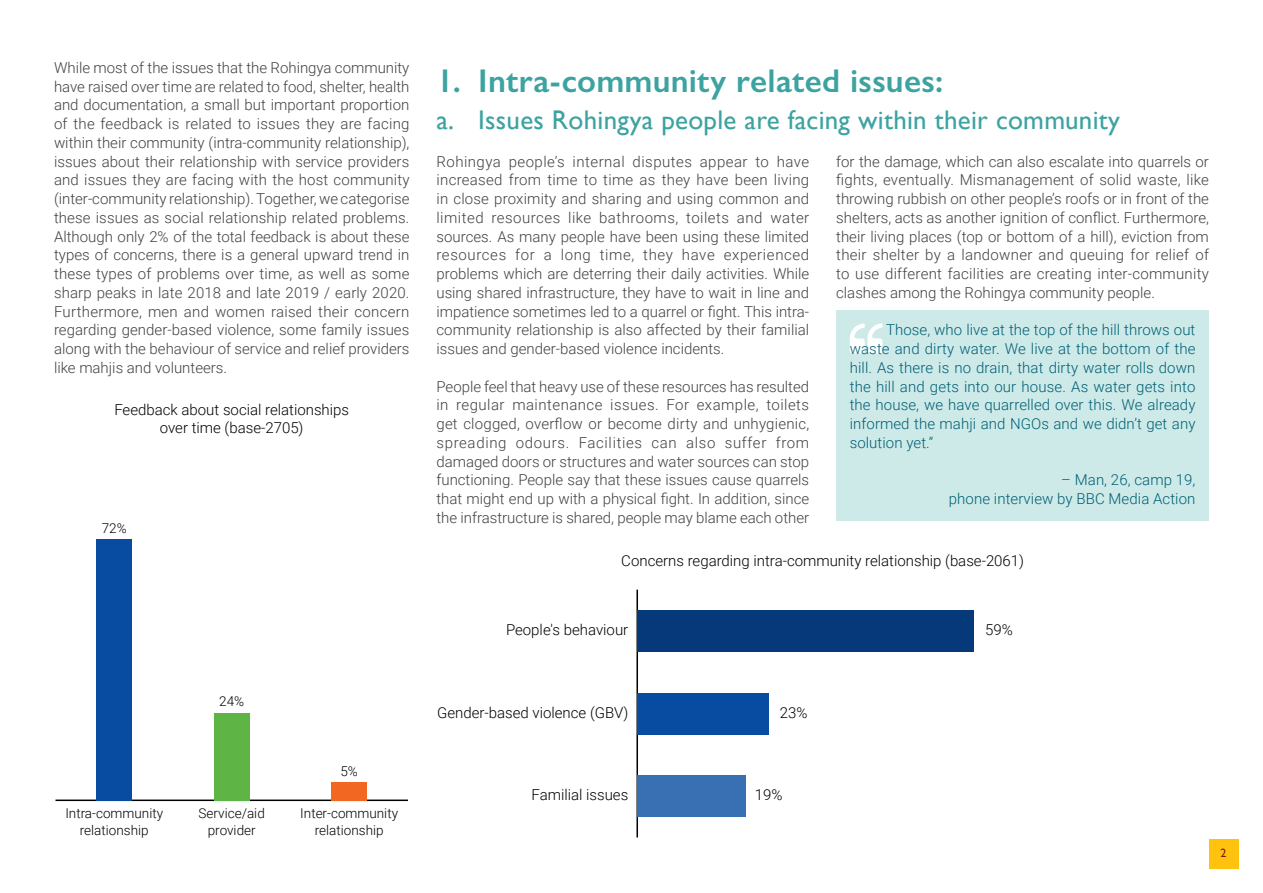
<style>
.page{position:relative;width:1263px;height:893px;background:#fff}
.page>*{position:absolute;margin:0;border:0;box-sizing:border-box;transform-origin:0 0}
.t1{font:600 33px "Gill Sans";letter-spacing:.01em;color:#3ca3a0}
.t2{font:27px "Gill Sans";letter-spacing:.01em;color:#3ca3a0}
.t3{font:300 15px/18.8px "Roboto";color:#414042;text-align:justify}
.t4{font:300 15px/18.8px "Roboto";letter-spacing:.005em;color:#005f75;text-align:justify}
.t5{font:300 15px/18px "Roboto";color:#000;text-align:center}
.t6{font:300 13.5px/16.2px "Roboto";color:#000;text-align:center}
.t7{font:12px "Gill Sans";color:#89181a}
</style>
<div class="page">
<div style="left:836px;top:310px;width:373px;height:155px;background:#cdeae8"></div>
<div style="left:836px;top:460px;width:373px;height:61px;background:#cdeae8"></div>
<svg style="left:850px;top:323px;width:32px;height:30px"></svg>
<hr style="left:636px;top:590px;width:2px;height:247px;background:#000">
<div style="left:637px;top:610px;width:337px;height:42px;background:#063979"></div>
<div style="left:637px;top:693px;width:131px;height:41px;background:#084ca1"></div>
<div style="left:637px;top:775px;width:109px;height:42px;background:#3970b4"></div>
<hr style="left:56px;top:799px;width:352px;height:2px;background:#000">
<div style="left:97px;top:539px;width:35px;height:261px;background:#084ca1"></div>
<div style="left:214px;top:713px;width:35px;height:87px;background:#5eb546"></div>
<div style="left:332px;top:782px;width:35px;height:18px;background:#f26722"></div>
<div style="left:1209px;top:839px;width:29px;height:29px;background:#ffc20e"></div>
<p class="t3" style="left:54px;top:57px;width:357px">While most of the issues that the Rohingya community have raised over time are related to food, shelter, health and documentation, a small but important proportion of the feedback is related to issues they are facing within their community (intra-community relationship), issues about their relationship with service providers and issues they are facing with the host community (inter-community relationship). Together, we categorise these issues as social relationship related problems.<br>Although only 2% of the total feedback is about these types of concerns, there is a general upward trend in these types of problems over time, as well as some sharp peaks in late 2018 and late 2019 / early 2020.<br>Furthermore, men and women raised their concern regarding gender-based violence, some family issues along with the behaviour of service and relief providers like mahjis and volunteers.</p>
<h1 class="t1" style="left:436px;top:60px;width:508px">1. Intra-community related issues:</h1>
<h2 class="t2" style="left:436px;top:104px;width:685px">a. Issues Rohingya people are facing within their community</h2>
<p class="t3" style="left:436px;top:151px;width:374px">Rohingya people’s internal disputes appear to have increased from time to time as they have been living in close proximity and sharing and using common and limited resources like bathrooms, toilets and water sources. As many people have been using these limited resources for a long time, they have experienced problems which are deterring their daily activities. While using shared infrastructure, they have to wait in line and impatience sometimes led to a quarrel or fight. This intra&shy;community relationship is also affected by their familial issues and gender-based violence incidents.</p>
<p class="t3" style="left:436px;top:376px;width:374px">People feel that heavy use of these resources has resulted in regular maintenance issues. For example, toilets get clogged, overflow or become dirty and unhygienic, spreading odours. Facilities can also suffer from damaged doors or structures and water sources can stop functioning. People say that these issues cause quarrels that might end up with a physical fight. In addition, since the infrastructure is shared, people may blame each other</p>
<p class="t3" style="left:836px;top:151px;width:374px">for the damage, which can also escalate into quarrels or fights, eventually. Mismanagement of solid waste, like throwing rubbish on other people’s roofs or in front of the shelters, acts as another ignition of conflict. Furthermore, their living places (top or bottom of a hill), eviction from their shelter by a landowner and queuing for relief of to use different facilities are creating inter-community clashes among the Rohingya community people.</p>
<p class="t4" style="left:850px;top:320px;width:347px;text-indent:36px">Those, who live at the top of the hill throws out waste and dirty water. We live at the bottom of the hill. As there is no drain, that dirty water rolls down the hill and gets into our house. As water gets into the house, we have quarrelled over this. We already informed the mahji and NGOs and we didn’t get any solution yet.”</p>
<p class="t4" style="left:949px;top:470px;width:248px;text-align:right">– Man, 26, camp 19,<br>phone interview by BBC Media Action</p>
<p class="t5" style="left:114px;top:400px;width:236px">Feedback about social relationships over time (base-2705)</p>
<p class="t6" style="left:102px;top:520px;width:26px">72%</p>
<p class="t5" style="left:621px;top:551px;width:404px">Concerns regarding intra-community relationship (base-2061)</p>
<p class="t5" style="left:506px;top:620px;width:124px">People's behaviour</p>
<p class="t5" style="left:985px;top:620px;width:29px">59%</p>
<p class="t6" style="left:219px;top:692px;width:26px">24%</p>
<p class="t6" style="left:65px;top:805px;width:99px">Intra-community relationship</p>
<p class="t6" style="left:199px;top:805px;width:68px">Service/aid provider</p>
<p class="t6" style="left:340px;top:763px;width:19px">5%</p>
<p class="t6" style="left:300px;top:805px;width:99px">Inter-community relationship</p>
<p class="t5" style="left:437px;top:703px;width:193px">Gender-based violence (GBV)</p>
<p class="t5" style="left:531px;top:785px;width:98px">Familial issues</p>
<p class="t5" style="left:780px;top:703px;width:29px">23%</p>
<p class="t5" style="left:755px;top:785px;width:29px">19%</p>
<p class="t7" style="left:1220px;top:846px;width:7px">2</p>
</div>
